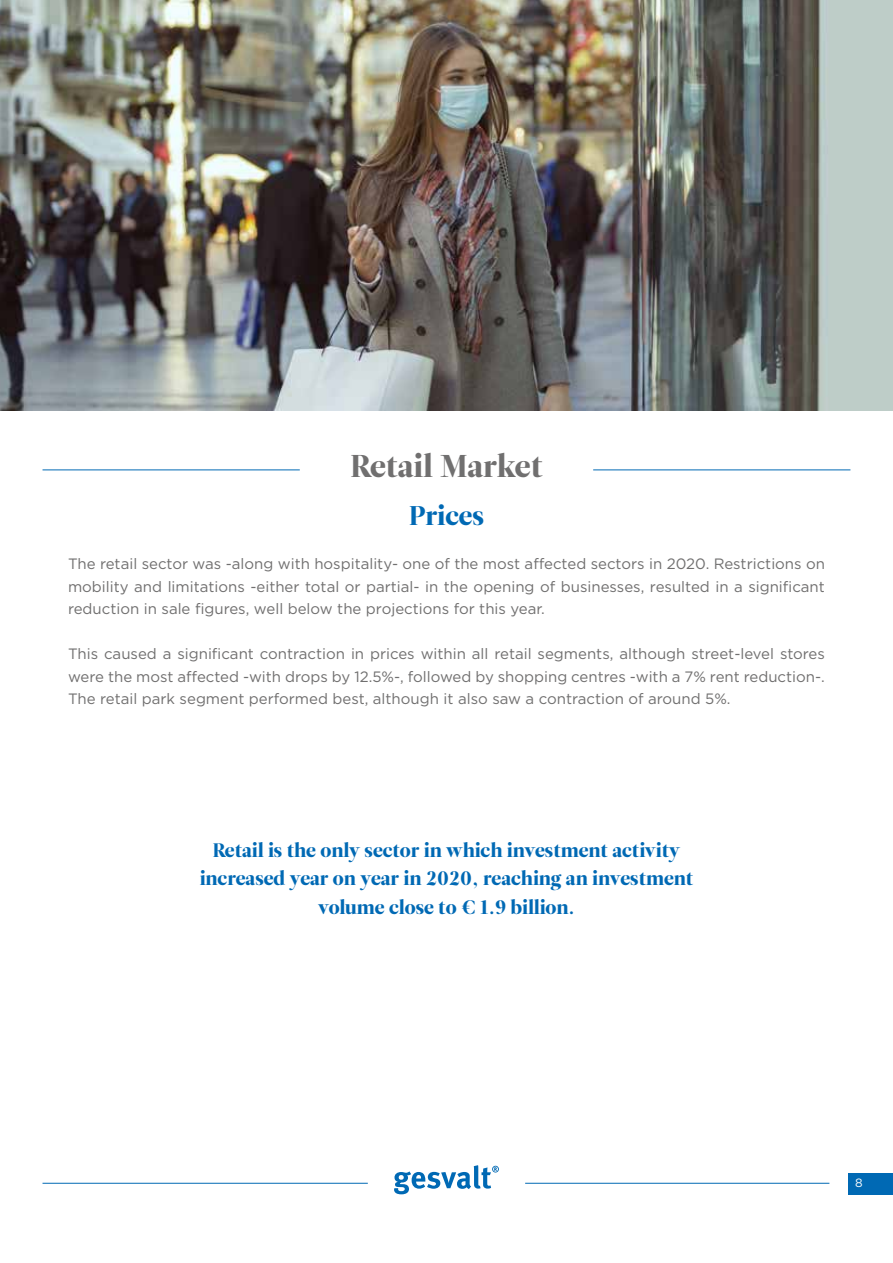
<style>
.page{position:relative;width:893px;height:1263px;background:#fff}
.page>*{position:absolute;margin:0;border:0;box-sizing:border-box;transform-origin:0 0}
.t1{font:31.5px "Leitura Display";color:#706f6f}
.t2{font:27px "Leitura Display";color:#0069b4}
.t3{font:19.5px/28.5px "Leitura Display";color:#0069b4;text-align:center}
.t4{font:15px/22.5px "Gotham";color:#706f6f;text-align:justify}
.t5{font:12px "Gotham";color:#fff}
</style>
<div class="page">
<svg style="left:394px;top:1165px;width:105px;height:29px"></svg>
<hr style="left:43px;top:1183px;width:325px;height:1px;background:#0069b4">
<hr style="left:525px;top:1183px;width:304px;height:1px;background:#0069b4">
<div style="left:848px;top:1173px;width:45px;height:21px;background:#0069b4"></div>
<hr style="left:43px;top:469px;width:257px;height:1px;background:#0069b4">
<hr style="left:593px;top:469px;width:257px;height:1px;background:#0069b4">
<img style="left:0;top:0;width:893px;height:410px">
<h1 class="t1" style="left:350px;top:447px;width:194px">Retail Market</h1>
<h2 class="t2" style="left:409px;top:499px;width:76px">Prices</h2>
<p class="t4" style="left:68px;top:552px;width:758px">The retail sector was -along with hospitality- one of the most affected sectors in 2020. Restrictions on mobility and limitations -either total or partial- in the opening of businesses, resulted in a significant reduction in sale figures, well below the projections for this year.</p>
<p class="t4" style="left:68px;top:642px;width:758px">This caused a significant contraction in prices within all retail segments, although street-level stores were the most affected -with drops by 12.5%-, followed by shopping centres -with a 7% rent reduction-.<br>The retail park segment performed best, although it also saw a contraction of around 5%.</p>
<h3 class="t3" style="left:200px;top:836px;width:495px">Retail is the only sector in which investment activity increased year on year in 2020, reaching an investment volume close to € 1.9 billion.</h3>
<p class="t5" style="left:855px;top:1175px;width:9px">8</p>
</div>
